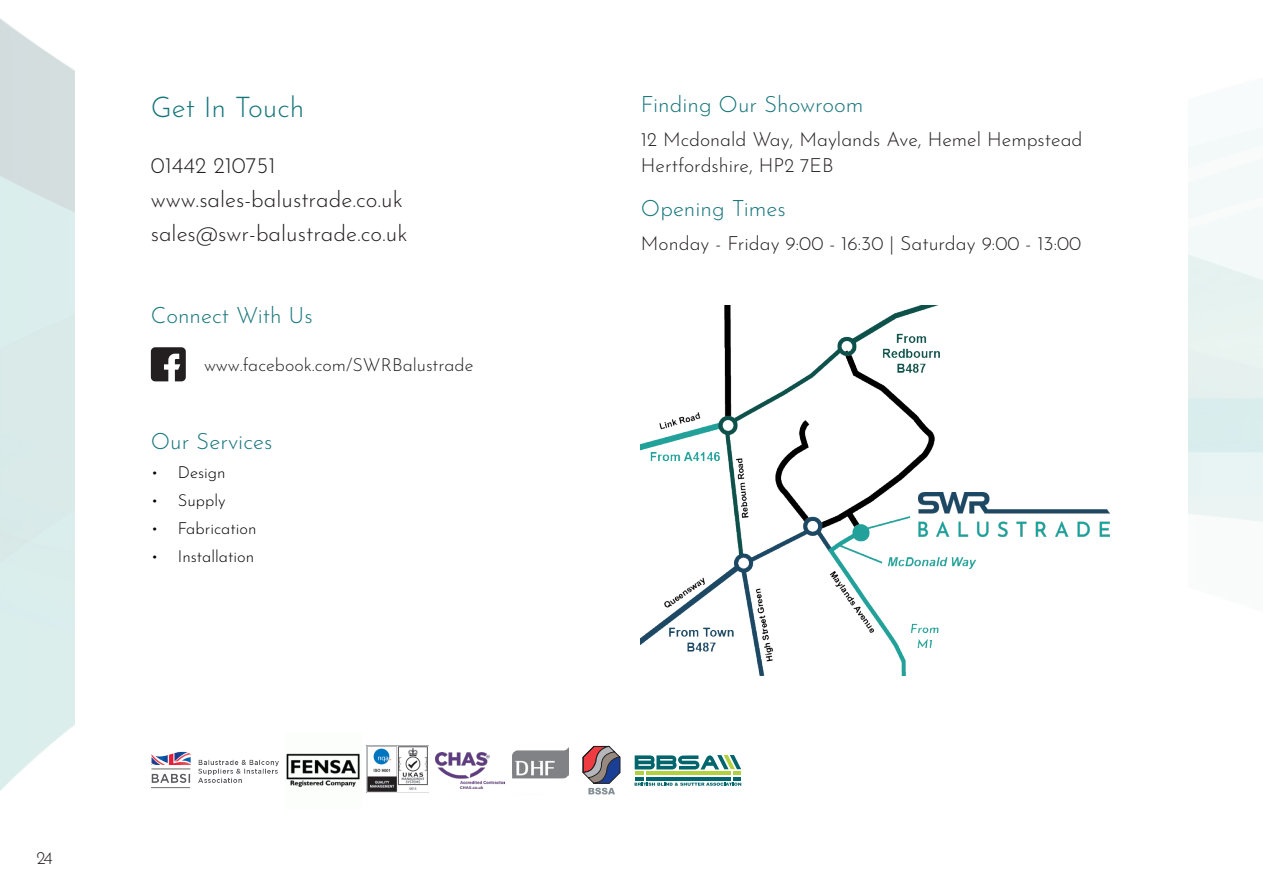
<style>
.page{position:relative;width:1263px;height:893px;background:#fff}
.page>*{position:absolute;margin:0;border:0;box-sizing:border-box;transform-origin:0 0}
.t1{font:100 28.5px "Josefin Sans";color:#17767c}
.t2{font:100 22.5px "Josefin Sans";color:#231f20}
.t3{font:100 22.5px "Josefin Sans";color:#17767c}
.t4{font:100 19.5px/25.5px "Josefin Sans";color:#231f20}
.t5{font:100 18px "Josefin Sans";color:#231f20}
.t6{font:100 16.5px "Josefin Sans";color:#000}
</style>
<div class="page">
<svg style="left:151px;top:347px;width:35px;height:34px"></svg>
<img style="left:512px;top:748px;width:56px;height:31px">
<svg style="left:583px;top:745px;width:37px;height:49px"></svg>
<svg style="left:634px;top:755px;width:107px;height:31px"></svg>
<img style="left:435px;top:752px;width:69px;height:37px">
<img style="left:286px;top:753px;width:74px;height:34px">
<img style="left:151px;top:751px;width:128px;height:38px">
<img style="left:367px;top:746px;width:61px;height:46px">
<img style="left:641px;top:306px;width:346px;height:370px">
<div style="left:914px;top:507px;width:149px;height:17px;background:#fff"></div>
<img style="left:918px;top:493px;width:192px;height:44px">
<p class="t1" style="left:151px;top:86px;width:155px">Get In Touch</p>
<p class="t2" style="left:151px;top:148px;width:126px">01442 210751</p>
<p class="t2" style="left:151px;top:182px;width:254px">www.sales-balustrade.co.uk</p>
<p class="t2" style="left:151px;top:216px;width:258px">sales@swr-balustrade.co.uk</p>
<p class="t3" style="left:151px;top:298px;width:163px">Connect With Us</p>
<p class="t5" style="left:204px;top:351px;width:271px">www.facebook.com/SWRBalustrade</p>
<p class="t3" style="left:151px;top:425px;width:123px">Our Services</p>
<p class="t6" style="left:151px;top:459px;width:76px">• Design</p>
<p class="t6" style="left:151px;top:488px;width:76px">• Supply</p>
<p class="t6" style="left:151px;top:516px;width:107px">• Fabrication</p>
<p class="t6" style="left:151px;top:544px;width:105px">• Installation</p>
<p class="t5" style="left:36px;top:844px;width:18px">24</p>
<p class="t3" style="left:641px;top:88px;width:224px">Finding Our Showroom</p>
<p class="t4" style="left:641px;top:125px;width:443px">12 Mcdonald Way, Maylands Ave, Hemel Hempstead<br>Hertfordshire, HP2 7EB</p>
<p class="t3" style="left:641px;top:191px;width:146px">Opening Times</p>
<p class="t4" style="left:641px;top:229px;width:442px">Monday - Friday 9:00 - 16:30 | Saturday 9:00 - 13:00</p>
</div>
